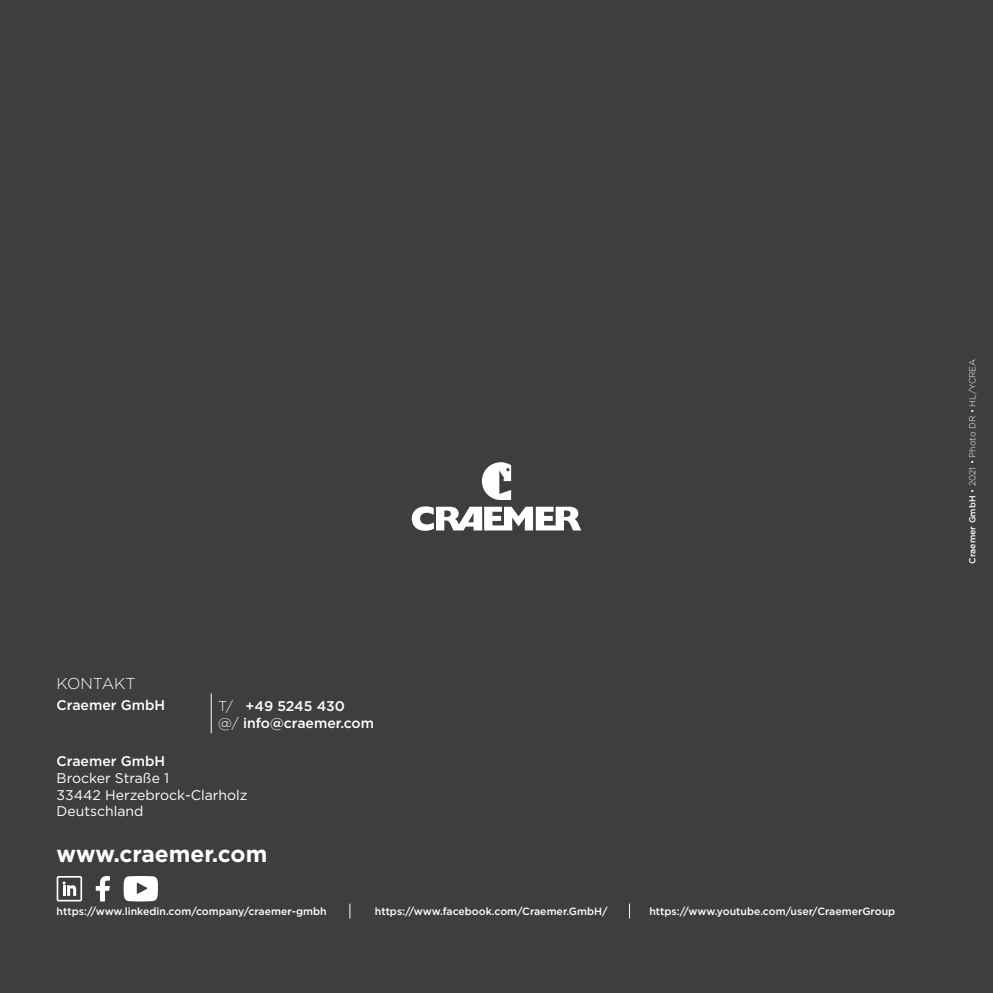
<style>
.page{position:relative;width:993px;height:993px;background:#fff}
.page>*{position:absolute;margin:0;border:0;box-sizing:border-box;transform-origin:0 0}
.t1{font:700 22.75px "Gotham";color:#fff}
.t2{font:300 15.75px "Gotham";letter-spacing:-.005em;color:#fff}
.t3{font:500 14px/16.8px "Gotham";color:#fff}
.t4{font:14px/16.8px "Gotham";color:#fff}
.t5{font:500 10.5px "Gotham";color:#fff}
.t6{font:300 8.75px "Gotham";color:#fff}
.s1{font-weight:300}
.s2{font-weight:500}
</style>
<div class="page">
<div style="left:0;top:0;width:992px;height:992px;background:#3e3e3f"></div>
<svg style="left:411px;top:506px;width:170px;height:24px"></svg>
<svg style="left:481px;top:462px;width:30px;height:38px"></svg>
<hr style="left:211px;top:693px;width:1px;height:40px;background:#fff">
<svg style="left:349px;top:903px;width:1px;height:15px"></svg>
<svg style="left:629px;top:903px;width:1px;height:15px"></svg>
<svg style="left:57px;top:876px;width:25px;height:25px"></svg>
<svg style="left:96px;top:876px;width:14px;height:25px"></svg>
<svg style="left:124px;top:876px;width:34px;height:25px"></svg>
<h2 class="t2" style="left:57px;top:672px;width:80px">KONTAKT</h2>
<h3 class="t3" style="left:57px;top:696px;width:110px">Craemer GmbH</h3>
<h3 class="t3" style="left:218px;top:697px;width:157px"><span class="s1">T/</span> +49 5245 430<br><span class="s1">@/</span> info@craemer.com</h3>
<h3 class="t3" style="left:57px;top:752px;width:110px">Craemer GmbH</h3>
<h3 class="t4" style="left:57px;top:769px;width:192px">Brocker Straße 1<br>33442 Herzebrock-Clarholz<br>Deutschland</h3>
<h1 class="t1" style="left:57px;top:840px;width:212px">www.craemer.com</h1>
<p class="t5" style="left:57px;top:905px;width:271px">https://www.linkedin.com/company/craemer-gmbh</p>
<p class="t5" style="left:375px;top:905px;width:234px">https://www.facebook.com/Craemer.GmbH/</p>
<p class="t5" style="left:649px;top:905px;width:247px">https://www.youtube.com/user/CraemerGroup</p>
<p class="t6" style="left:966px;top:563px;width:206px;rotate:-90deg"><span class="s2">Craemer GmbH</span> • 2021 • Photo DR • HL/YCREA</p>
</div>
